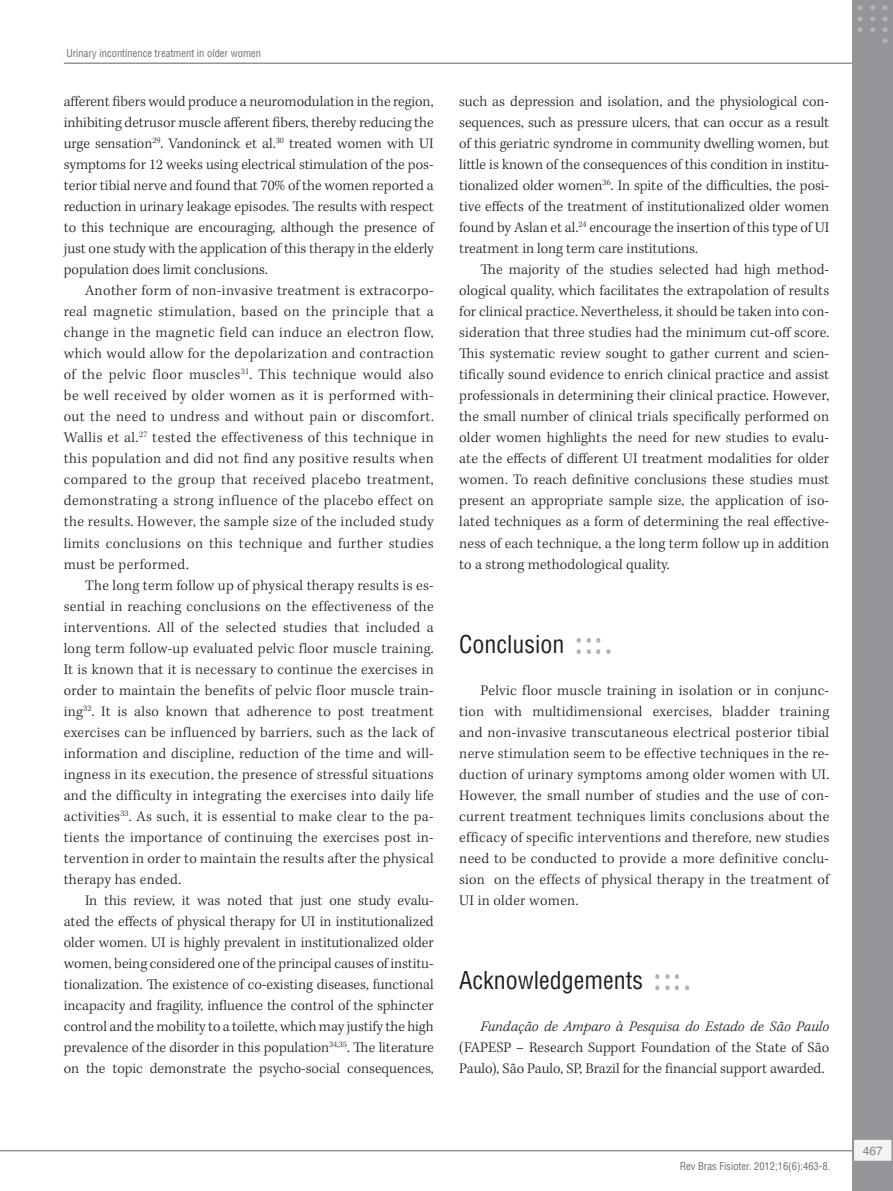
<style>
.page{position:relative;width:893px;height:1191px;background:#fff}
.page>*{position:absolute;margin:0;border:0;box-sizing:border-box;transform-origin:0 0}
.z04_0_Sub1{font:condensed 24px "Helvetica LT Std";color:#231f20}
.z05_0_texto_txt{font:300 15px/21px "Kepler Std";letter-spacing:.005em;color:#231f20;text-align:justify}
.t1{font:12px "Helvetica LT Std";color:#808285}
.t2{font:condensed 10.5px "Helvetica LT Std";color:#6c6d70}
.s1{font-style:italic}
</style>
<div class="page">
<hr style="left:64px;top:62px;width:810px;height:2px;background:#939598">
<div style="left:853px;top:0;width:40px;height:1191px;background:#939598"></div>
<hr style="left:0;top:1150px;width:879px;height:1px;background:#939598">
<div style="left:853px;top:1139px;width:39px;height:22px;background:#f2f3f4"></div>
<div style="left:853px;top:1138px;width:40px;height:24px;border:2px solid #939598"></div>
<svg style="left:857px;top:27px;width:6px;height:5px"></svg>
<svg style="left:857px;top:17px;width:6px;height:4px"></svg>
<svg style="left:857px;top:5px;width:6px;height:5px"></svg>
<svg style="left:870px;top:27px;width:5px;height:5px"></svg>
<svg style="left:870px;top:17px;width:5px;height:4px"></svg>
<svg style="left:870px;top:5px;width:5px;height:5px"></svg>
<svg style="left:882px;top:27px;width:6px;height:5px"></svg>
<svg style="left:882px;top:38px;width:6px;height:5px"></svg>
<svg style="left:882px;top:17px;width:6px;height:4px"></svg>
<svg style="left:882px;top:5px;width:6px;height:5px"></svg>
<svg style="left:606px;top:649px;width:4px;height:5px"></svg>
<svg style="left:587px;top:649px;width:13px;height:5px"></svg>
<svg style="left:577px;top:649px;width:4px;height:5px"></svg>
<svg style="left:587px;top:638px;width:13px;height:5px"></svg>
<svg style="left:577px;top:638px;width:4px;height:5px"></svg>
<svg style="left:685px;top:985px;width:4px;height:5px"></svg>
<svg style="left:665px;top:985px;width:14px;height:5px"></svg>
<svg style="left:655px;top:985px;width:4px;height:5px"></svg>
<svg style="left:665px;top:974px;width:14px;height:5px"></svg>
<svg style="left:655px;top:974px;width:4px;height:5px"></svg>
<p class="t2" style="left:66px;top:46px;width:196px">Urinary incontinence treatment in older women</p>
<p class="z05_0_texto_txt" style="left:64px;top:92px;width:371px">afferent fibers would produce a neuromodulation in the region, inhibiting detrusor muscle afferent fibers, thereby reducing the urge sensation<sup>29</sup>. Vandoninck et al.<sup>30</sup> treated women with UI symptoms for 12 weeks using electrical stimulation of the pos&shy;terior tibial nerve and found that 70% of the women reported a reduction in urinary leakage episodes. The results with respect to this technique are encouraging, although the presence of just one study with the application of this therapy in the elderly population does limit conclusions.</p>
<p class="z05_0_texto_txt" style="left:64px;top:281px;width:371px;text-indent:21px">Another form of non-invasive treatment is extracorpo&shy;real magnetic stimulation, based on the principle that a change in the magnetic field can induce an electron flow, which would allow for the depolarization and contraction of the pelvic floor muscles<sup>31</sup>. This technique would also be well received by older women as it is performed with&shy;out the need to undress and without pain or discomfort.<br>Wallis et al.<sup>27</sup> tested the effectiveness of this technique in this population and did not find any positive results when compared to the group that received placebo treatment, demonstrating a strong influence of the placebo effect on the results. However, the sample size of the included study limits conclusions on this technique and further studies must be performed.</p>
<p class="z05_0_texto_txt" style="left:64px;top:575px;width:371px;text-indent:21px">The long term follow up of physical therapy results is es&shy;sential in reaching conclusions on the effectiveness of the interventions. All of the selected studies that included a long term follow-up evaluated pelvic floor muscle training.<br>It is known that it is necessary to continue the exercises in order to maintain the benefits of pelvic floor muscle train&shy;ing<sup>32</sup>. It is also known that adherence to post treatment exercises can be influenced by barriers, such as the lack of information and discipline, reduction of the time and will&shy;ingness in its execution, the presence of stressful situations and the difficulty in integrating the exercises into daily life activities<sup>33</sup>. As such, it is essential to make clear to the pa&shy;tients the importance of continuing the exercises post in&shy;tervention in order to maintain the results after the physical therapy has ended.</p>
<p class="z05_0_texto_txt" style="left:64px;top:890px;width:371px;text-indent:21px">In this review, it was noted that just one study evalu&shy;ated the effects of physical therapy for UI in institutionalized older women. UI is highly prevalent in institutionalized older women, being considered one of the principal causes of institu&shy;tionalization. The existence of co-existing diseases, functional incapacity and fragility, influence the control of the sphincter control and the mobility to a toilette, which may justify the high prevalence of the disorder in this population<sup>34,35</sup>. The literature on the topic demonstrate the psycho-social consequences,</p>
<p class="z05_0_texto_txt" style="left:459px;top:92px;width:371px">such as depression and isolation, and the physiological con&shy;sequences, such as pressure ulcers, that can occur as a result of this geriatric syndrome in community dwelling women, but little is known of the consequences of this condition in institu&shy;tionalized older women<sup>36</sup>. In spite of the difficulties, the posi&shy;tive effects of the treatment of institutionalized older women found by Aslan et al.<sup>24</sup> encourage the insertion of this type of UI treatment in long term care institutions.</p>
<p class="z05_0_texto_txt" style="left:459px;top:260px;width:371px;text-indent:21px">The majority of the studies selected had high method&shy;ological quality, which facilitates the extrapolation of results for clinical practice. Nevertheless, it should be taken into con&shy;sideration that three studies had the minimum cut-off score.<br>This systematic review sought to gather current and scien&shy;tifically sound evidence to enrich clinical practice and assist professionals in determining their clinical practice. However, the small number of clinical trials specifically performed on older women highlights the need for new studies to evalu&shy;ate the effects of different UI treatment modalities for older women. To reach definitive conclusions these studies must present an appropriate sample size, the application of iso&shy;lated techniques as a form of determining the real effective&shy;ness of each technique, a the long term follow up in addition to a strong methodological quality.</p>
<p class="z04_0_Sub1" style="left:459px;top:629px;width:107px">Conclusion</p>
<p class="z05_0_texto_txt" style="left:459px;top:680px;width:371px;text-indent:21px">Pelvic floor muscle training in isolation or in conjunc&shy;tion with multidimensional exercises, bladder training and non-invasive transcutaneous electrical posterior tibial nerve stimulation seem to be effective techniques in the re&shy;duction of urinary symptoms among older women with UI.<br>However, the small number of studies and the use of con&shy;current treatment techniques limits conclusions about the efficacy of specific interventions and therefore, new studies need to be conducted to provide a more definitive conclu&shy;sion on the effects of physical therapy in the treatment of UI in older women.</p>
<p class="z04_0_Sub1" style="left:459px;top:965px;width:185px">Acknowledgements</p>
<p class="z05_0_texto_txt" style="left:459px;top:1016px;width:371px;text-indent:21px"><span class="s1">Fundação de Amparo à Pesquisa do Estado de São Paulo </span>(FAPESP – Research Support Foundation of the State of São Paulo), São Paulo, SP, Brazil for the financial support awarded.</p>
<p class="t2" style="left:680px;top:1160px;width:152px">Rev Bras Fisioter. 2012;16(6):463-8.</p>
<p class="t1" style="left:863px;top:1143px;width:22px">467</p>
</div>
